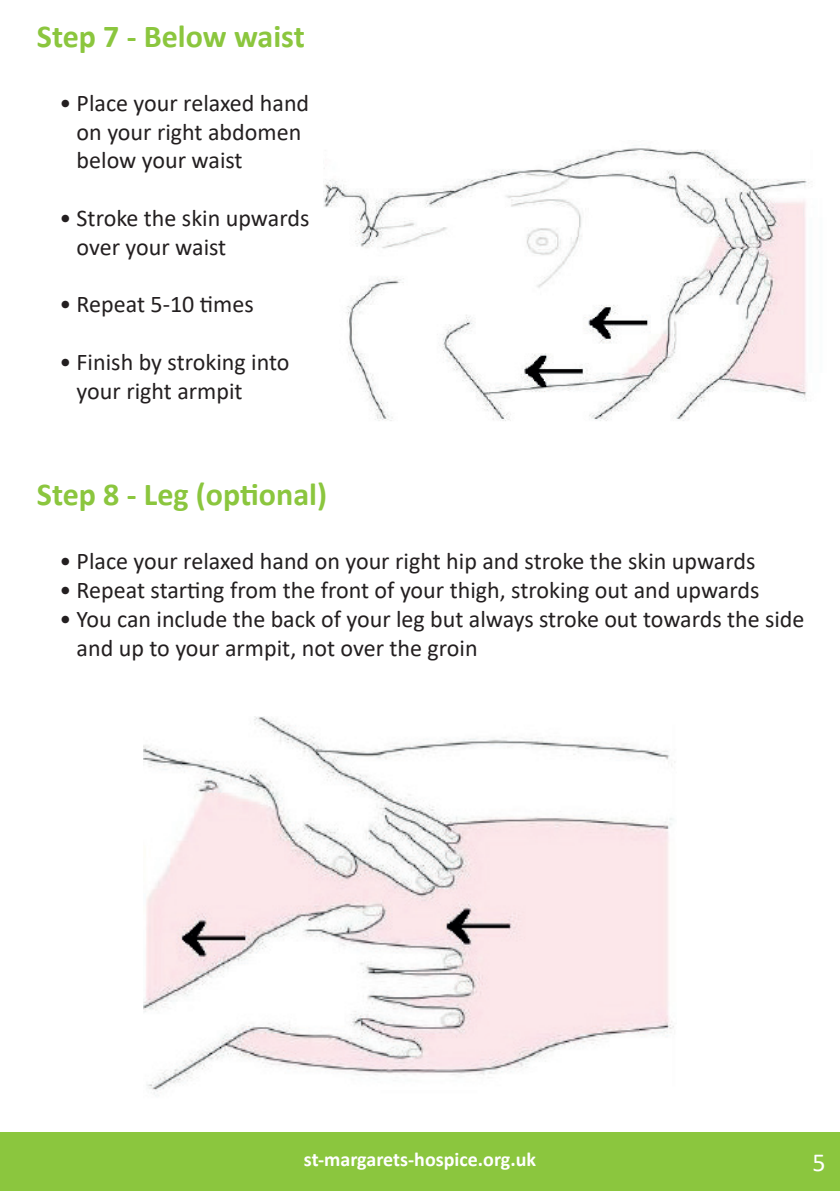
<style>
.page{position:relative;width:840px;height:1191px;background:#fff}
.page>*{position:absolute;margin:0;border:0;box-sizing:border-box;transform-origin:0 0}
.t1{font:700 32px "Calibri";color:#8bc63e}
.t2{font:26px "Calibri";color:#fff}
.t3{font:24px/28.8px "Calibri";color:#231f20}
.t4{font:700 20px "Calibri";color:#fff}
</style>
<div class="page">
<div style="left:0;top:1132px;width:839px;height:59px;background:#8bc63e"></div>
<img style="left:324px;top:147px;width:485px;height:274px">
<img style="left:143px;top:716px;width:532px;height:380px">
<h1 class="t1" style="left:37px;top:13px;width:269px">Step 7 - Below waist</h1>
<p class="t3" style="left:77px;top:88px;width:234px;text-indent:-17px">• Place your relaxed hand on your right abdomen below your waist</p>
<p class="t3" style="left:77px;top:203px;width:234px;text-indent:-17px">• Stroke the skin upwards over your waist</p>
<p class="t3" style="left:60px;top:289px;width:196px">• Repeat 5-10 times</p>
<p class="t3" style="left:77px;top:347px;width:214px;text-indent:-17px">• Finish by stroking into your right armpit</p>
<h1 class="t1" style="left:37px;top:472px;width:291px">Step 8 - Leg (optional)</h1>
<p class="t3" style="left:60px;top:546px;width:697px">• Place your relaxed hand on your right hip and stroke the skin upwards</p>
<p class="t3" style="left:60px;top:575px;width:701px">• Repeat starting from the front of your thigh, stroking out and upwards</p>
<p class="t3" style="left:77px;top:604px;width:729px;text-indent:-17px">• You can include the back of your leg but always stroke out towards the side and up to your armpit, not over the groin</p>
<p class="t4" style="left:304px;top:1145px;width:233px">st-margarets-hospice.org.uk</p>
<p class="t2" style="left:812px;top:1144px;width:15px">5</p>
</div>
